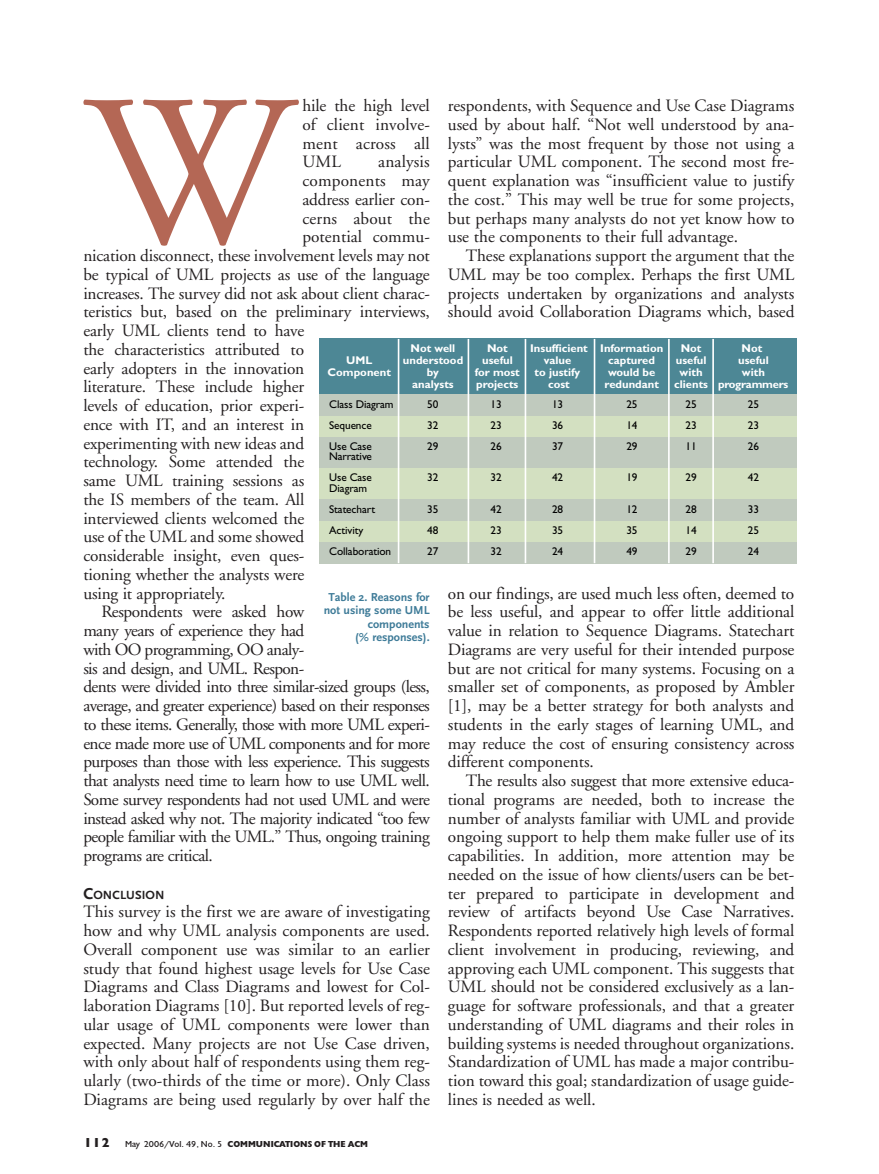
<style>
.page{position:relative;width:879px;height:1174px;background:#fff}
.page>*{position:absolute;margin:0;border:0;box-sizing:border-box;transform-origin:0 0}
.t1{font:215.1px "Adobe Garamond";color:#b46755}
.t2{font:700 18px "Gill Sans";letter-spacing:-.01em;color:#000}
.t3{font:17.25px/18.8px "Adobe Garamond";letter-spacing:-.01em;color:#231f20;text-align:justify}
.t4{font:17.25px "Adobe Garamond";letter-spacing:-.035em;color:#231f20}
.t5{font:17.25px "Adobe Garamond";letter-spacing:.01em;color:#231f20}
.t6{font:17.25px "Adobe Garamond";letter-spacing:-.03em;color:#231f20}
.t7{font:700 15px "Gill Sans";color:#000}
.t8{font:700 12.3px "Scala Sans";letter-spacing:.005em;color:#231f20}
.t9{font:700 12px/13.5px "Scala Sans";color:#3e7b98;text-align:right}
.t10{font:700 11.25px/12px "Gill Sans";color:#fff;text-align:center}
.t11{font:11.25px/21px "Gill Sans";letter-spacing:-.01em;color:#000;text-align:justify}
.t12{font:900 9px "Gill";color:#231f20}
.s1{font-size:16.5px}
.s2{font-size:13.5px}
.s3{font-weight:400}
</style>
<div class="page">
<div style="left:319px;top:394px;width:477px;height:169px;background:#c0cabe"></div>
<div style="left:319px;top:339px;width:477px;height:55px;background:#4d8795"></div>
<div style="left:319px;top:416px;width:477px;height:20px;background:#d3e0c1"></div>
<div style="left:319px;top:521px;width:477px;height:21px;background:#d3e0c1"></div>
<div style="left:319px;top:469px;width:477px;height:30px;background:#d3e0c1"></div>
<hr style="left:668px;top:339px;width:1px;height:224px;background:#fff">
<hr style="left:712px;top:339px;width:1px;height:224px;background:#fff">
<hr style="left:524px;top:339px;width:1px;height:224px;background:#fff">
<hr style="left:467px;top:339px;width:1px;height:224px;background:#fff">
<hr style="left:398px;top:339px;width:1px;height:224px;background:#fff">
<hr style="left:593px;top:339px;width:1px;height:224px;background:#fff">
<p class="t3" style="left:447px;top:98px;width:348px">respondents, with Sequence and Use Case Diagrams used by about half. “Not well understood by ana&shy;lysts” was the most frequent by those not using a particular UML component. The second most fre&shy;quent explanation was “insufficient value to justify the cost.” This may well be true for some projects, but perhaps many analysts do not yet know how to use the components to their full advantage.</p>
<p class="t3" style="left:447px;top:248px;width:348px;text-indent:18px">These explanations support the argument that the UML may be too complex. Perhaps the first UML projects undertaken by organizations and analysts should avoid Collaboration Diagrams which, based</p>
<h1 class="t1" style="left:85px;top:88px;width:208px">W</h1>
<p class="t3" style="left:302px;top:98px;width:129px">hile the high level of client involve&shy;ment across all UML</p>
<p class="t5" style="left:378px;top:155px;width:53px">analysis</p>
<p class="t5" style="left:302px;top:174px;width:129px">components may</p>
<p class="t3" style="left:302px;top:191px;width:129px">address earlier con-</p>
<p class="t5" style="left:302px;top:211px;width:129px">cerns about the</p>
<p class="t3" style="left:302px;top:229px;width:129px">potential commu-</p>
<p class="t3" style="left:83px;top:248px;width:348px">nication disconnect, these involvement levels may not</p>
<p class="t3" style="left:83px;top:266px;width:348px">be typical of UML projects as use of the language</p>
<p class="t3" style="left:83px;top:285px;width:348px">increases. The survey did not ask about client charac-</p>
<p class="t3" style="left:83px;top:304px;width:348px">teristics but, based on the preliminary interviews,</p>
<p class="t3" style="left:83px;top:323px;width:222px">early UML clients tend to have</p>
<p class="t3" style="left:83px;top:341px;width:222px">the characteristics attributed to</p>
<p class="t3" style="left:83px;top:360px;width:222px">early adopters in the innovation</p>
<p class="t3" style="left:83px;top:379px;width:222px">literature. These include higher</p>
<p class="t3" style="left:83px;top:398px;width:222px">levels of education, prior experi-</p>
<p class="t3" style="left:83px;top:416px;width:222px">ence with IT, and an interest in</p>
<p class="t3" style="left:83px;top:435px;width:222px">experimenting with new ideas and</p>
<p class="t3" style="left:83px;top:454px;width:222px">technology. Some attended the</p>
<p class="t3" style="left:83px;top:473px;width:222px">same UML training sessions as</p>
<p class="t3" style="left:83px;top:491px;width:222px">the IS members of the team. All</p>
<p class="t3" style="left:83px;top:510px;width:222px">interviewed clients welcomed the</p>
<p class="t3" style="left:83px;top:529px;width:222px">use of the UML and some showed</p>
<p class="t3" style="left:83px;top:548px;width:222px">considerable insight, even ques-</p>
<p class="t3" style="left:83px;top:566px;width:222px">tioning whether the analysts were</p>
<p class="t3" style="left:83px;top:585px;width:144px">using it appropriately.</p>
<p class="t3" style="left:101px;top:604px;width:204px">Respondents were asked how</p>
<p class="t4" style="left:83px;top:624px;width:222px">many years of experience they had</p>
<p class="t4" style="left:83px;top:642px;width:222px">with OO programming, OO analy-</p>
<p class="t4" style="left:83px;top:661px;width:222px">sis and design, and UML. Respon-</p>
<p class="t4" style="left:83px;top:680px;width:348px">dents were divided into three similar-sized groups (less,</p>
<p class="t4" style="left:83px;top:699px;width:348px">average, and greater experience) based on their responses</p>
<p class="t4" style="left:83px;top:717px;width:348px">to these items. Generally, those with more UML experi-</p>
<p class="t4" style="left:83px;top:736px;width:348px">ence made more use of UML components and for more</p>
<p class="t4" style="left:83px;top:755px;width:348px">purposes than those with less experience. This suggests</p>
<p class="t4" style="left:83px;top:774px;width:348px">that analysts need time to learn how to use UML well.</p>
<p class="t4" style="left:83px;top:792px;width:348px">Some survey respondents had not used UML and were</p>
<p class="t4" style="left:83px;top:811px;width:348px">instead asked why not. The majority indicated “too few</p>
<p class="t4" style="left:83px;top:830px;width:348px">people familiar with the UML.” Thus, ongoing training</p>
<p class="t6" style="left:83px;top:849px;width:131px">programs are critical.</p>
<p class="t8" style="left:83px;top:887px;width:83px"><span class="s1">C</span>ONCLUSION</p>
<p class="t3" style="left:83px;top:904px;width:348px">This survey is the first we are aware of investigating how and why UML analysis components are used.<br>Overall component use was similar to an earlier study that found highest usage levels for Use Case Diagrams and Class Diagrams and lowest for Col&shy;laboration Diagrams [10]. But reported levels of reg&shy;ular usage of UML components were lower than expected. Many projects are not Use Case driven, with only about half of respondents using them reg&shy;ularly (two-thirds of the time or more). Only Class Diagrams are being used regularly by over half the</p>
<p class="t7" style="left:314px;top:283px;width:487px">Table 2. Reasons for not using some UML Components (% responses).</p>
<p class="t10" style="left:600px;top:344px;width:64px">Information aptured would be edundant</p>
<p class="t11" style="left:626px;top:395px;width:13px">25<br>14<br>29</p>
<p class="t11" style="left:626px;top:468px;width:13px">19</p>
<p class="t11" style="left:626px;top:500px;width:13px">12<br>35<br>49</p>
<p class="t10" style="left:530px;top:344px;width:59px">Insufficient value<br>to justify cost</p>
<p class="t11" style="left:551px;top:395px;width:13px">13<br>36<br>37</p>
<p class="t11" style="left:551px;top:468px;width:13px">42</p>
<p class="t11" style="left:551px;top:500px;width:13px">28<br>35<br>24</p>
<p class="t10" style="left:673px;top:344px;width:35px">Not useful with clients</p>
<p class="t10" style="left:403px;top:344px;width:62px">Not well understood by<br>analysts</p>
<p class="t11" style="left:427px;top:395px;width:13px">50<br>32<br>29</p>
<p class="t11" style="left:427px;top:468px;width:13px">32</p>
<p class="t11" style="left:427px;top:500px;width:13px">35<br>48<br>27</p>
<p class="t9" style="left:323px;top:590px;width:107px">Table 2. Reasons for not using some UML components<br>(% responses).</p>
<p class="t10" style="left:476px;top:344px;width:45px">Not useful or most projects</p>
<p class="t11" style="left:490px;top:395px;width:13px">13<br>23<br>26</p>
<p class="t11" style="left:490px;top:468px;width:13px">32</p>
<p class="t11" style="left:490px;top:500px;width:13px">42<br>23<br>32</p>
<p class="t10" style="left:717px;top:344px;width:72px">Not<br>useful<br>with programmers</p>
<p class="t11" style="left:747px;top:395px;width:13px">25<br>23<br>26</p>
<p class="t11" style="left:747px;top:468px;width:13px">42</p>
<p class="t11" style="left:747px;top:500px;width:13px">33<br>25<br>24</p>
<p class="t10" style="left:327px;top:356px;width:65px">UML<br>Component</p>
<p class="t11" style="left:685px;top:395px;width:13px">25<br>23<br>11</p>
<p class="t11" style="left:685px;top:468px;width:13px">29</p>
<p class="t11" style="left:685px;top:500px;width:13px">28<br>14<br>29</p>
<p class="t11" style="left:329px;top:395px;width:66px;text-align:left">Class Diagram<br>Sequence<br>Use Case</p>
<p class="t11" style="left:329px;top:447px;width:44px">Na rative<br>Use Case</p>
<p class="t11" style="left:329px;top:479px;width:63px;text-align:left">Diagram<br>Statechart<br>Activity<br>Collaboration</p>
<p class="t3" style="left:447px;top:585px;width:348px">on our findings, are used much less often, deemed to be less useful, and appear to offer little additional value in relation to Sequence Diagrams. Statechart Diagrams are very useful for their intended purpose but are not critical for many systems. Focusing on a smaller set of components, as proposed by Ambler [1], may be a better strategy for both analysts and students in the early stages of learning UML, and may reduce the cost of ensuring consistency across different components.</p>
<p class="t3" style="left:447px;top:773px;width:348px;text-indent:18px">The results also suggest that more extensive educa&shy;tional programs are needed, both to increase the number of analysts familiar with UML and provide ongoing support to help them make fuller use of its capabilities. In addition, more attention may be needed on the issue of how clients/users can be bet&shy;ter prepared to participate in development and review of artifacts beyond Use Case Narratives.<br>Respondents reported relatively high levels of formal client involvement in producing, reviewing, and approving each UML component. This suggests that UML should not be considered exclusively as a lan&shy;guage for software professionals, and that a greater understanding of UML diagrams and their roles in building systems is needed throughout organizations.<br>Standardization of UML has made a major contribu&shy;tion toward this goal; standardization of usage guide&shy;lines is needed as well.</p>
<p class="t2" style="left:480px;top:607px;width:171px">Parson table 2 (5/06)</p>
<p class="t12" style="left:83px;top:1141px;width:286px"><span class="s2">112</span> <span class="s3">May 2006/Vol. 49, No. 5</span> COMMUNICATIONS OF THE ACM</p>
</div>
